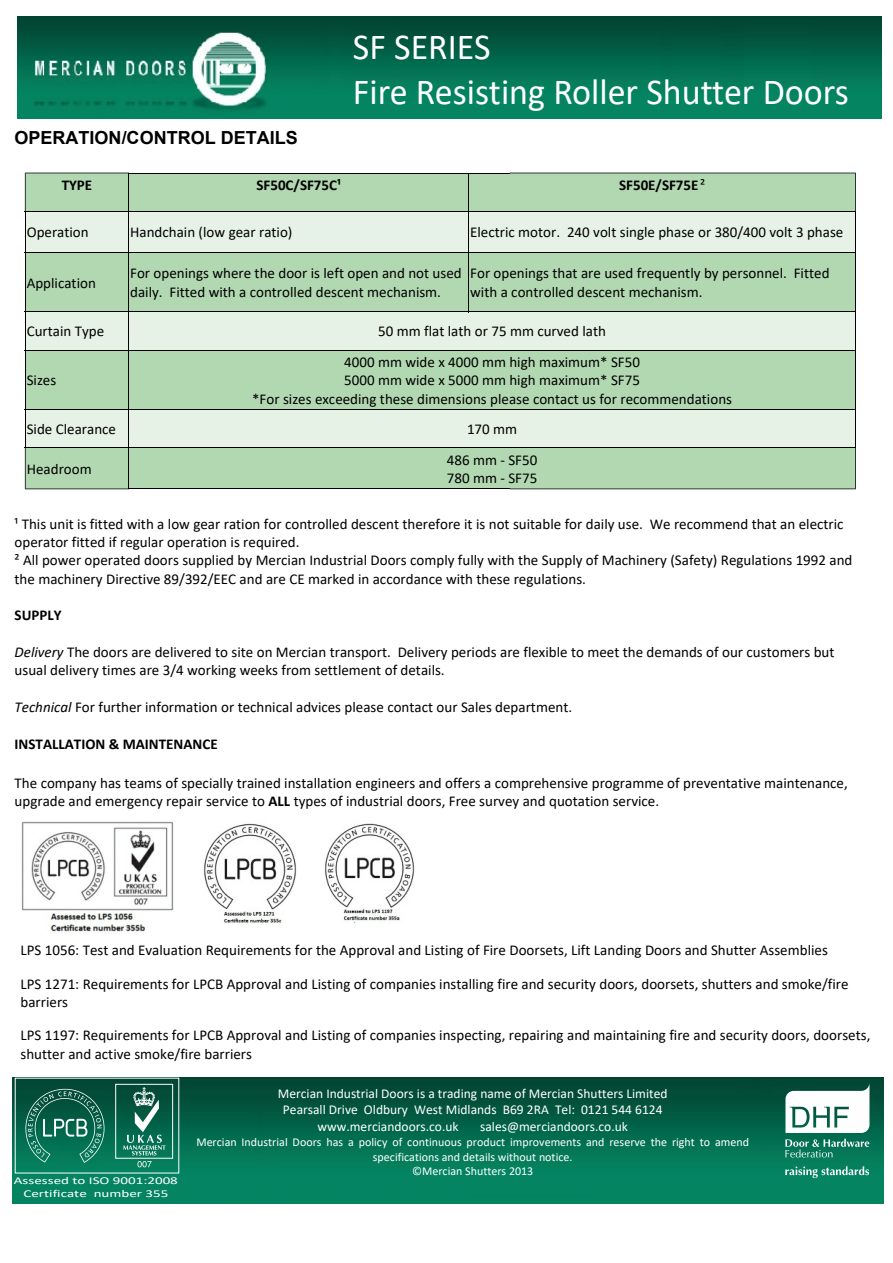
<style>
.page{position:relative;width:893px;height:1263px;background:#fff}
.page>*{position:absolute;margin:0;border:0;box-sizing:border-box;transform-origin:0 0}
.t1{font:36.75px/44.8px "Calibri";color:#fff}
.t2{font:700 18px "Arial";color:#000}
.t3{font:15px/18.3px "Calibri";color:#000}
.t4{font:700 15px "Calibri";color:#000}
.t5{font:13.5px "Calibri";color:#fff}
.t6{font:12px/14.7px "Calibri";color:#fff;text-align:center}
.t7{font:10.5px/12.8px "Calibri";color:#fff;text-align:center;scale:1.43 1}
.s1{font-weight:400}
.s2{font-style:italic}
.s3{font-weight:700}
</style>
<div class="page">
<img style="left:13px;top:1077px;width:870px;height:126px">
<svg style="left:137px;top:1161px;width:15px;height:6px"></svg>
<svg style="left:25px;top:1088px;width:79px;height:75px;background:#22765f"></svg>
<div style="left:116px;top:1084px;width:57px;height:74px;border:1px solid #fefefe"></div>
<svg style="left:123px;top:1087px;width:43px;height:68px;background:#357f6b"></svg>
<svg style="left:785px;top:1083px;width:84px;height:74px"></svg>
<svg style="left:785px;top:1166px;width:84px;height:12px"></svg>
<img style="left:18px;top:17px;width:863px;height:102px">
<div style="left:129px;top:173px;width:340px;height:38px;background:#b2d8b2"></div>
<div style="left:469px;top:173px;width:386px;height:38px;background:#b2d8b2"></div>
<div style="left:25px;top:211px;width:104px;height:41px;background:#e5f2e5"></div>
<div style="left:129px;top:211px;width:340px;height:41px;background:#e5f2e5"></div>
<div style="left:469px;top:211px;width:386px;height:41px;background:#e5f2e5"></div>
<div style="left:25px;top:252px;width:104px;height:60px;background:#b2d8b2"></div>
<div style="left:129px;top:252px;width:340px;height:60px;background:#b2d8b2"></div>
<div style="left:469px;top:252px;width:386px;height:60px;background:#b2d8b2"></div>
<div style="left:25px;top:312px;width:104px;height:38px;background:#e5f2e5"></div>
<div style="left:129px;top:312px;width:726px;height:38px;background:#e5f2e5"></div>
<div style="left:25px;top:350px;width:104px;height:60px;background:#b2d8b2"></div>
<div style="left:129px;top:350px;width:726px;height:60px;background:#b2d8b2"></div>
<div style="left:25px;top:410px;width:104px;height:38px;background:#e5f2e5"></div>
<div style="left:129px;top:410px;width:726px;height:38px;background:#e5f2e5"></div>
<div style="left:129px;top:448px;width:726px;height:41px;background:#b2d8b2"></div>
<hr style="left:128px;top:173px;width:341px;height:1px;background:#000">
<hr style="left:468px;top:173px;width:42px;height:1px;background:#000">
<hr style="left:25px;top:211px;width:104px;height:1px;background:#000">
<hr style="left:128px;top:211px;width:341px;height:1px;background:#000">
<hr style="left:468px;top:211px;width:42px;height:1px;background:#000">
<hr style="left:510px;top:211px;width:346px;height:1px;background:#000">
<hr style="left:25px;top:252px;width:104px;height:1px;background:#000">
<hr style="left:128px;top:252px;width:341px;height:1px;background:#000">
<hr style="left:468px;top:252px;width:42px;height:1px;background:#000">
<hr style="left:510px;top:252px;width:346px;height:1px;background:#000">
<hr style="left:25px;top:311px;width:104px;height:1px;background:#000">
<hr style="left:128px;top:311px;width:341px;height:1px;background:#000">
<hr style="left:468px;top:311px;width:42px;height:1px;background:#000">
<hr style="left:510px;top:311px;width:346px;height:1px;background:#000">
<hr style="left:25px;top:350px;width:104px;height:1px;background:#000">
<hr style="left:128px;top:350px;width:341px;height:1px;background:#000">
<hr style="left:469px;top:350px;width:41px;height:1px;background:#000">
<hr style="left:510px;top:350px;width:346px;height:1px;background:#000">
<hr style="left:25px;top:409px;width:104px;height:1px;background:#000">
<hr style="left:128px;top:409px;width:341px;height:1px;background:#000">
<hr style="left:469px;top:409px;width:41px;height:1px;background:#000">
<hr style="left:510px;top:409px;width:346px;height:1px;background:#000">
<hr style="left:128px;top:447px;width:341px;height:1px;background:#000">
<hr style="left:469px;top:447px;width:41px;height:1px;background:#000">
<hr style="left:128px;top:488px;width:341px;height:1px;background:#000">
<hr style="left:469px;top:488px;width:41px;height:1px;background:#000">
<div style="left:25px;top:173px;width:103px;height:38px;background:#b2d8b2"></div>
<hr style="left:25px;top:211px;width:1px;height:42px;background:#000">
<hr style="left:25px;top:252px;width:1px;height:60px;background:#000">
<hr style="left:25px;top:311px;width:1px;height:39px;background:#000">
<hr style="left:25px;top:350px;width:1px;height:60px;background:#000">
<hr style="left:25px;top:409px;width:1px;height:39px;background:#000">
<div style="left:25px;top:447px;width:103px;height:42px;background:#b2d8b2"></div>
<hr style="left:128px;top:173px;width:1px;height:38px;background:#000">
<hr style="left:128px;top:211px;width:1px;height:42px;background:#000">
<hr style="left:128px;top:252px;width:1px;height:60px;background:#000">
<hr style="left:128px;top:311px;width:1px;height:39px;background:#000">
<hr style="left:128px;top:350px;width:1px;height:60px;background:#000">
<hr style="left:128px;top:409px;width:1px;height:39px;background:#000">
<hr style="left:128px;top:447px;width:1px;height:42px;background:#000">
<hr style="left:468px;top:173px;width:1px;height:38px;background:#000">
<hr style="left:468px;top:211px;width:1px;height:42px;background:#000">
<hr style="left:468px;top:252px;width:1px;height:60px;background:#000">
<svg style="left:510px;top:173px;width:346px;height:38px"></svg>
<hr style="left:855px;top:211px;width:1px;height:42px;background:#000">
<hr style="left:855px;top:252px;width:1px;height:60px;background:#000">
<hr style="left:855px;top:311px;width:1px;height:39px;background:#000">
<hr style="left:855px;top:350px;width:1px;height:60px;background:#000">
<hr style="left:855px;top:409px;width:1px;height:39px;background:#000">
<svg style="left:510px;top:447px;width:346px;height:42px"></svg>
<img style="left:22px;top:821px;width:151px;height:112px">
<img style="left:204px;top:823px;width:92px;height:100px">
<img style="left:325px;top:823px;width:90px;height:99px">
<p class="t2" style="left:15px;top:131px;width:285px">OPERATION/CONTROL DETAILS</p>
<h1 class="t1" style="left:353px;top:27px;width:497px">SF SERIES<br>Fire Resisting Roller Shutter Doors</h1>
<p class="t4" style="left:62px;top:178px;width:32px">TYPE</p>
<p class="t4" style="left:256px;top:178px;width:86px">SF50C/SF75C¹</p>
<p class="t4" style="left:619px;top:178px;width:88px">SF50E/SF75E <span class="s1">²</span></p>
<p class="t3" style="left:27px;top:224px;width:63px">Operation</p>
<p class="t3" style="left:130px;top:224px;width:164px">Handchain (low gear ratio)</p>
<p class="t3" style="left:470px;top:224px;width:375px">Electric motor. 240 volt single phase or 380/400 volt 3 phase</p>
<p class="t3" style="left:27px;top:275px;width:71px">Application</p>
<p class="t3" style="left:130px;top:265px;width:333px">For openings where the door is left open and not used daily. Fitted with a controlled descent mechanism.</p>
<p class="t3" style="left:470px;top:265px;width:361px">For openings that are used frequently by personnel. Fitted with a controlled descent mechanism.</p>
<p class="t3" style="left:27px;top:323px;width:79px">Curtain Type</p>
<p class="t3" style="left:378px;top:323px;width:229px">50 mm flat lath or 75 mm curved lath</p>
<p class="t3" style="left:27px;top:372px;width:31px">Sizes</p>
<p class="t3" style="left:252px;top:354px;width:481px;text-align:center">4000 mm wide x 4000 mm high maximum* SF50<br>5000 mm wide x 5000 mm high maximum* SF75<br>*For sizes exceeding these dimensions please contact us for recommendations</p>
<p class="t3" style="left:27px;top:421px;width:91px">Side Clearance</p>
<p class="t3" style="left:467px;top:421px;width:52px">170 mm</p>
<p class="t3" style="left:27px;top:461px;width:66px">Headroom</p>
<p class="t3" style="left:447px;top:452px;width:92px">486 mm - SF50<br>780 mm - SF75</p>
<p class="t3" style="left:15px;top:516px;width:839px">¹ This unit is fitted with a low gear ration for controlled descent therefore it is not suitable for daily use. We recommend that an electric operator fitted if regular operation is required.<br>² All power operated doors supplied by Mercian Industrial Doors comply fully with the Supply of Machinery (Safety) Regulations 1992 and the machinery Directive 89/392/EEC and are CE marked in accordance with these regulations.</p>
<p class="t4" style="left:15px;top:609px;width:49px">SUPPLY</p>
<p class="t3" style="left:15px;top:644px;width:821px"><span class="s2">Delivery</span> The doors are delivered to site on Mercian transport. Delivery periods are flexible to meet the demands of our customers but usual delivery times are 3/4 working weeks from settlement of details.</p>
<p class="t3" style="left:15px;top:699px;width:559px"><span class="s2">Technical</span> For further information or technical advices please contact our Sales department.</p>
<p class="t4" style="left:15px;top:737px;width:205px">INSTALLATION &amp; MAINTENANCE</p>
<p class="t3" style="left:15px;top:775px;width:835px">The company has teams of specially trained installation engineers and offers a comprehensive programme of preventative maintenance, upgrade and emergency repair service to <span class="s3">ALL</span> types of industrial doors, Free survey and quotation service.</p>
<p class="t3" style="left:21px;top:942px;width:809px">LPS 1056: Test and Evaluation Requirements for the Approval and Listing of Fire Doorsets, Lift Landing Doors and Shutter Assemblies</p>
<p class="t3" style="left:21px;top:976px;width:829px">LPS 1271: Requirements for LPCB Approval and Listing of companies installing fire and security doors, doorsets, shutters and smoke/fire barriers</p>
<p class="t3" style="left:21px;top:1027px;width:851px">LPS 1197: Requirements for LPCB Approval and Listing of companies inspecting, repairing and maintaining fire and security doors, doorsets, shutter and active smoke/fire barriers</p>
<p class="t7" style="left:14px;top:1175px;width:116px">Assessed to ISO 9001:2008<br>Certificate number 355</p>
<p class="t5" style="left:278px;top:1088px;width:391px">Mercian Industrial Doors is a trading name of Mercian Shutters Limited</p>
<p class="t5" style="left:283px;top:1104px;width:381px">Pearsall Drive Oldbury West Midlands B69 2RA Tel: 0121 544 6124</p>
<p class="t5" style="left:317px;top:1121px;width:143px">www.merciandoors.co.uk</p>
<p class="t5" style="left:480px;top:1121px;width:149px">sales@merciandoors.co.uk</p>
<p class="t6" style="left:196px;top:1135px;width:554px">Mercian Industrial Doors has a policy of continuous product improvements and reserve the right to amend specifications and details without notice.<br>©Mercian Shutters 2013</p>
</div>
